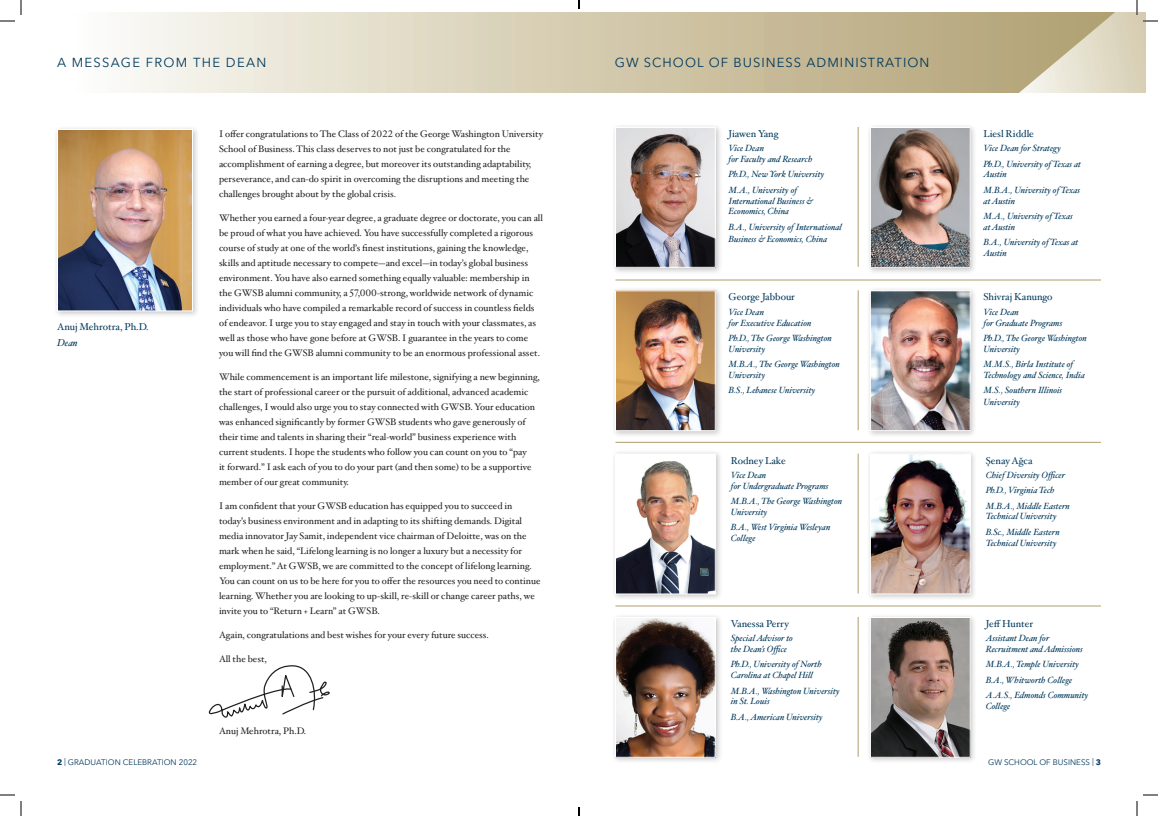
<style>
.page{position:relative;width:1158px;height:816px;background:#fff}
.page>*{position:absolute;margin:0;border:0;box-sizing:border-box;transform-origin:0 0}
.t1{font:13px "Avenir Next LT Pro";letter-spacing:.08em;color:#00395c}
.t2{font:13px "Avenir Next LT Pro";letter-spacing:.1em;color:#00395c}
.t3{font:10px "Hoefler Txt";color:#00395c}
.t4{font:italic 10px "Hoefler Txt";color:#00395c}
.t5{font:9.5px/15px "Hoefler Txt";color:#231f20}
.t6{font:italic 9px/10.8px "Hoefler Txt";color:#00395c}
.t7{font:8px "Avenir Next LT Pro";color:#00395c}
.s1{font-weight:700}
</style>
<div class="page">
<svg style="left:124px;top:12px;width:895px;height:81px;background:#d6cdb3"></svg>
<div style="left:53px;top:125px;width:147px;height:193px;background:#231f20;opacity:.25"></div>
<img style="left:59px;top:131px;width:132px;height:178px">
<div style="left:57px;top:129px;width:136px;height:182px;border:1px solid #fff"></div>
<hr style="left:616px;top:280px;width:485px;height:1px;background:#ad9d6e">
<div style="left:866px;top:123px;width:111px;height:152px;background:#231f20;opacity:.25"></div>
<img style="left:872px;top:129px;width:97px;height:137px">
<div style="left:870px;top:127px;width:101px;height:141px;border:1px solid #fff"></div>
<div style="left:866px;top:450px;width:111px;height:152px;background:#231f20;opacity:.25"></div>
<img style="left:872px;top:456px;width:97px;height:136px">
<div style="left:870px;top:454px;width:101px;height:140px;border:1px solid #fff"></div>
<hr style="left:858px;top:290px;width:1px;height:140px;background:#ad9d6e">
<div style="left:611px;top:123px;width:112px;height:152px;background:#231f20;opacity:.25"></div>
<img style="left:617px;top:129px;width:97px;height:137px">
<div style="left:615px;top:127px;width:101px;height:141px;border:1px solid #fff"></div>
<div style="left:611px;top:450px;width:112px;height:152px;background:#231f20;opacity:.25"></div>
<img style="left:617px;top:456px;width:97px;height:136px">
<div style="left:615px;top:454px;width:101px;height:140px;border:1px solid #fff"></div>
<hr style="left:858px;top:127px;width:1px;height:140px;background:#ad9d6e">
<div style="left:866px;top:286px;width:111px;height:152px;background:#231f20;opacity:.25"></div>
<img style="left:872px;top:292px;width:97px;height:137px">
<div style="left:870px;top:290px;width:101px;height:141px;border:1px solid #fff"></div>
<div style="left:866px;top:613px;width:111px;height:152px;background:#231f20;opacity:.25"></div>
<img style="left:872px;top:619px;width:97px;height:137px">
<div style="left:870px;top:617px;width:101px;height:141px;border:1px solid #fff"></div>
<hr style="left:858px;top:617px;width:1px;height:140px;background:#ad9d6e">
<div style="left:611px;top:286px;width:112px;height:152px;background:#231f20;opacity:.25"></div>
<img style="left:617px;top:292px;width:97px;height:137px">
<div style="left:615px;top:290px;width:101px;height:141px;border:1px solid #fff"></div>
<div style="left:611px;top:613px;width:112px;height:152px;background:#231f20;opacity:.25"></div>
<img style="left:617px;top:619px;width:97px;height:137px">
<div style="left:615px;top:617px;width:101px;height:141px;border:1px solid #fff"></div>
<hr style="left:858px;top:454px;width:1px;height:139px;background:#ad9d6e">
<hr style="left:616px;top:442px;width:485px;height:1px;background:#ad9d6e">
<hr style="left:616px;top:606px;width:485px;height:1px;background:#ad9d6e">
<svg style="left:208px;top:665px;width:122px;height:53px"></svg>
<svg style="left:0;top:0;width:22px;height:22px"></svg>
<svg style="left:0;top:794px;width:22px;height:22px"></svg>
<svg style="left:1019px;top:0;width:139px;height:93px"></svg>
<svg style="left:1136px;top:794px;width:22px;height:22px"></svg>
<svg style="left:578px;top:0;width:2px;height:9px"></svg>
<svg style="left:578px;top:807px;width:2px;height:9px"></svg>
<h1 class="t2" style="left:57px;top:55px;width:211px">A MESSAGE FROM THE DEAN</h1>
<h1 class="t1" style="left:615px;top:55px;width:316px">GW SCHOOL OF BUSINESS ADMINISTRATION</h1>
<p class="t3" style="left:57px;top:319px;width:93px">Anuj Mehrotra, Ph.D.</p>
<p class="t4" style="left:57px;top:336px;width:22px">Dean</p>
<p class="t5" style="left:219px;top:125px;width:326px">I offer congratulations to The Class of 2022 of the George Washington University School of Business. This class deserves to not just be congratulated for the accomplishment of earning a degree, but moreover its outstanding adaptability, perseverance, and can-do spirit in overcoming the disruptions and meeting the challenges brought about by the global crisis.</p>
<p class="t5" style="left:219px;top:209px;width:325px">Whether you earned a four-year degree, a graduate degree or doctorate, you can all be proud of what you have achieved. You have successfully completed a rigorous course of study at one of the world’s finest institutions, gaining the knowledge, skills and aptitude necessary to compete—and excel—in today’s global business environment. You have also earned something equally valuable: membership in the GWSB alumni community, a 57,000-strong, worldwide network of dynamic individuals who have compiled a remarkable record of success in countless fields of endeavor. I urge you to stay engaged and stay in touch with your classmates, as well as those who have gone before at GWSB. I guarantee in the years to come you will find the GWSB alumni community to be an enormous professional asset.</p>
<p class="t5" style="left:219px;top:368px;width:322px">While commencement is an important life milestone, signifying a new beginning, the start of professional career or the pursuit of additional, advanced academic challenges, I would also urge you to stay connected with GWSB. Your education was enhanced significantly by former GWSB students who gave generously of their time and talents in sharing their “real-world” business experience with current students. I hope the students who follow you can count on you to “pay<br>it forward.” I ask each of you to do your part (and then some) to be a supportive member of our great community.</p>
<p class="t5" style="left:219px;top:497px;width:323px">I am confident that your GWSB education has equipped you to succeed in today’s business environment and in adapting to its shifting demands. Digital media innovator Jay Samit, independent vice chairman of Deloitte, was on the mark when he said, “Lifelong learning is no longer a luxury but a necessity for employment.” At GWSB, we are committed to the concept of lifelong learning.<br>You can count on us to be here for you to offer the resources you need to continue learning. Whether you are looking to up-skill, re-skill or change career paths, we invite you to “Return + Learn” at GWSB.</p>
<p class="t5" style="left:219px;top:626px;width:271px">Again, congratulations and best wishes for your every future success.</p>
<p class="t5" style="left:219px;top:650px;width:49px">All the best,</p>
<p class="t5" style="left:219px;top:722px;width:89px">Anuj Mehrotra, Ph.D.</p>
<p class="t3" style="left:729px;top:126px;width:51px">Jiawen Yang</p>
<p class="t6" style="left:729px;top:143px;width:85px">Vice Dean<br>for Faculty and Research</p>
<p class="t6" style="left:729px;top:167px;width:97px;line-height:15.3px">Ph.D., New York University<br>M.A., University of</p>
<p class="t6" style="left:729px;top:195px;width:86px">International Business &amp;<br>Economics, China</p>
<p class="t6" style="left:729px;top:221px;width:115px;line-height:12px">B.A., University of International<br>Business &amp; Economics, China</p>
<p class="t3" style="left:729px;top:290px;width:68px">George Jabbour</p>
<p class="t6" style="left:729px;top:306px;width:84px">Vice Dean<br>for Executive Education</p>
<p class="t6" style="left:729px;top:332px;width:105px">Ph.D., The George Washington<br>University</p>
<p class="t6" style="left:729px;top:358px;width:113px">M.B.A., The George Washington<br>University</p>
<p class="t6" style="left:729px;top:385px;width:88px">B.S., Lebanese University</p>
<p class="t3" style="left:731px;top:453px;width:56px">Rodney Lake</p>
<p class="t6" style="left:731px;top:470px;width:99px">Vice Dean<br>for Undergraduate Programs</p>
<p class="t6" style="left:731px;top:496px;width:113px">M.B.A., The George Washington<br>University</p>
<p class="t6" style="left:731px;top:522px;width:101px">B.A., West Virginia Wesleyan<br>College</p>
<p class="t3" style="left:731px;top:616px;width:60px">Vanessa Perry</p>
<p class="t6" style="left:731px;top:633px;width:64px">Special Advisor to the Dean’s Office</p>
<p class="t6" style="left:731px;top:659px;width:93px">Ph.D., University of North<br>Carolina at Chapel Hill</p>
<p class="t6" style="left:731px;top:685px;width:111px">M.B.A., Washington University in St. Louis</p>
<p class="t6" style="left:731px;top:711px;width:94px">B.A., American University</p>
<p class="t3" style="left:984px;top:126px;width:52px">Liesl Riddle</p>
<p class="t6" style="left:984px;top:141px;width:99px;line-height:15.3px">Vice Dean for Strategy<br>Ph.D., University of Texas at</p>
<p class="t6" style="left:984px;top:167px;width:98px;line-height:15.3px">Austin<br>M.B.A., University of Texas</p>
<p class="t6" style="left:984px;top:193px;width:91px;line-height:15.3px">at Austin<br>M.A., University of Texas</p>
<p class="t6" style="left:984px;top:219px;width:96px;line-height:15.3px">at Austin<br>B.A., University of Texas at</p>
<p class="t6" style="left:984px;top:247px;width:25px">Austin</p>
<p class="t3" style="left:984px;top:290px;width:71px">Shivraj Kanungo</p>
<p class="t6" style="left:984px;top:306px;width:80px">Vice Dean<br>for Graduate Programs</p>
<p class="t6" style="left:984px;top:332px;width:105px">Ph.D., The George Washington<br>University</p>
<p class="t6" style="left:984px;top:358px;width:103px">M.M.S., Birla Institute of<br>Technology and Science, India</p>
<p class="t6" style="left:984px;top:384px;width:80px;line-height:12px">M.S., Southern Illinois<br>University</p>
<p class="t3" style="left:986px;top:453px;width:48px">Şenay Ağca</p>
<p class="t6" style="left:986px;top:467px;width:86px;line-height:15.3px">Chief Diversity Officer<br>Ph.D., Virginia Tech<br>M.B.A., Middle Eastern</p>
<p class="t6" style="left:986px;top:509px;width:75px;line-height:15.3px">Technical University<br>B.Sc., Middle Eastern</p>
<p class="t6" style="left:986px;top:537px;width:72px">Technical University</p>
<p class="t3" style="left:986px;top:616px;width:49px">Jeff Hunter</p>
<p class="t6" style="left:986px;top:633px;width:98px">Assistant Dean for<br>Recruitment and Admissions</p>
<p class="t6" style="left:986px;top:657px;width:104px;line-height:15.3px">M.B.A., Temple University<br>B.A., Whitworth College<br>A.A.S., Edmonds Community</p>
<p class="t6" style="left:986px;top:700px;width:26px">College</p>
<p class="t7" style="left:57px;top:757px;width:142px"><span class="s1">2</span> | GRADUATION CELEBRATION 2022</p>
<p class="t7" style="left:988px;top:757px;width:114px">GW SCHOOL OF BUSINESS | <span class="s1">3</span></p>
</div>
